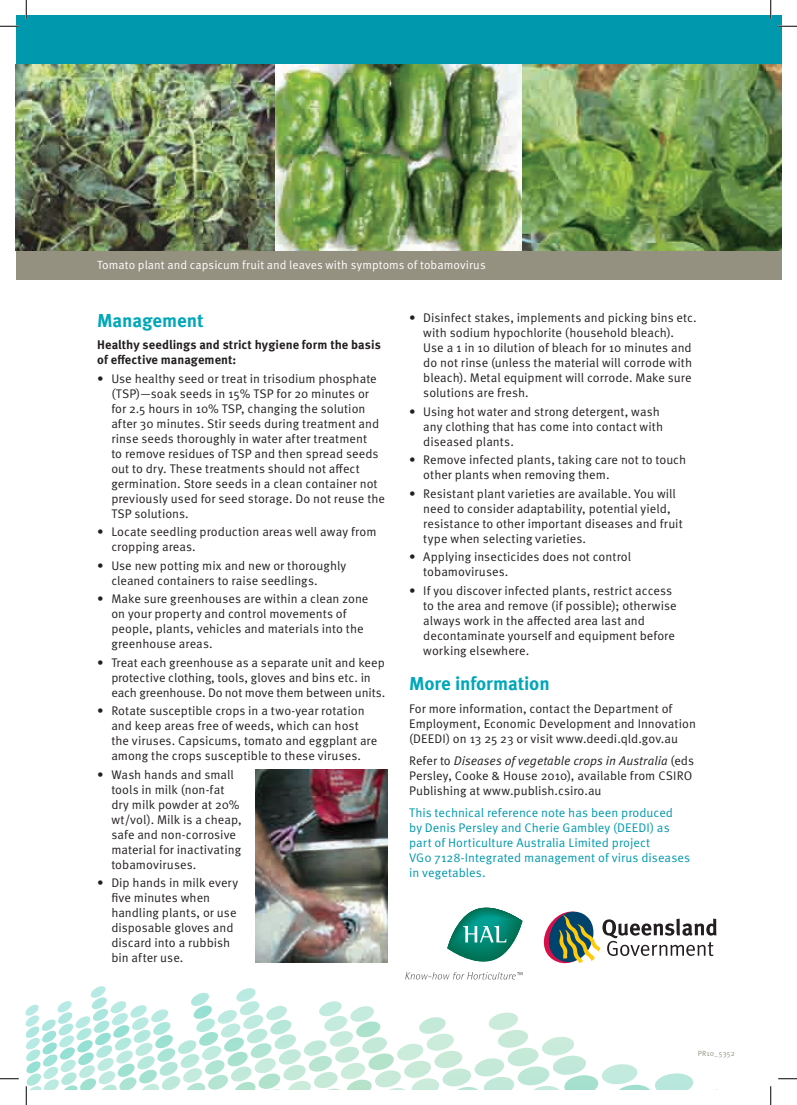
<style>
.page{position:relative;width:797px;height:1105px;background:#fff}
.page>*{position:absolute;margin:0;border:0;box-sizing:border-box;transform-origin:0 0}
.t1{font:700 18.75px "Meta OT";letter-spacing:-.01em;color:#00a7b9}
.t2{font:12.5px/15px "Meta OT";color:#231f20}
.t3{font:12.5px/15px "Meta OT";letter-spacing:.005em;color:#0098ac}
.t4{font:700 12.5px/15px "Meta OT";letter-spacing:.005em;color:#231f20}
.t5{font:11.88px "Meta OT";letter-spacing:.005em;color:#fff}
.t6{font:7.5px "Meta OT";letter-spacing:.025em;color:#949181}
.s1{font-style:italic}
</style>
<div class="page">
<div style="left:16px;top:241px;width:765px;height:39px;background:#949181"></div>
<img style="left:255px;top:770px;width:133px;height:193px">
<div style="left:16px;top:16px;width:765px;height:49px;background:#0098ac"></div>
<svg style="left:543px;top:911px;width:173px;height:53px"></svg>
<img style="left:16px;top:64px;width:765px;height:186px">
<svg style="left:405px;top:907px;width:117px;height:72px"></svg>
<svg style="left:0;top:25px;width:19px;height:2px"></svg>
<svg style="left:778px;top:25px;width:19px;height:2px"></svg>
<svg style="left:0;top:1078px;width:19px;height:1px"></svg>
<svg style="left:778px;top:1078px;width:19px;height:1px"></svg>
<svg style="left:25px;top:0;width:2px;height:19px"></svg>
<svg style="left:25px;top:986px;width:668px;height:119px"></svg>
<svg style="left:770px;top:0;width:1px;height:19px"></svg>
<svg style="left:770px;top:1086px;width:1px;height:19px"></svg>
<h1 class="t5" style="left:97px;top:258px;width:390px">Tomato plant and capsicum fruit and leaves with symptoms of tobamovirus</h1>
<h2 class="t1" style="left:97px;top:309px;width:108px">Management</h2>
<p class="t4" style="left:97px;top:337px;width:285px">Healthy seedlings and strict hygiene form the basis of effective management:</p>
<p class="t2" style="left:111px;top:371px;width:275px;text-indent:-14px">• Use healthy seed or treat in trisodium phosphate (TSP)—soak seeds in 15% TSP for 20 minutes or for 2.5 hours in 10% TSP, changing the solution after 30 minutes. Stir seeds during treatment and rinse seeds thoroughly in water after treatment<br>to remove residues of TSP and then spread seeds out to dry. These treatments should not affect germination. Store seeds in a clean container not previously used for seed storage. Do not reuse the TSP solutions.</p>
<p class="t2" style="left:111px;top:524px;width:267px;text-indent:-14px">• Locate seedling production areas well away from cropping areas.</p>
<p class="t2" style="left:111px;top:558px;width:236px;text-indent:-14px">• Use new potting mix and new or thoroughly cleaned containers to raise seedlings.</p>
<p class="t2" style="left:111px;top:592px;width:258px;text-indent:-14px">• Make sure greenhouses are within a clean zone on your property and control movements of people, plants, vehicles and materials into the greenhouse areas.</p>
<p class="t2" style="left:111px;top:655px;width:275px;text-indent:-14px">• Treat each greenhouse as a separate unit and keep protective clothing, tools, gloves and bins etc. in each greenhouse. Do not move them between units.</p>
<p class="t2" style="left:111px;top:704px;width:267px;text-indent:-14px">• Rotate susceptible crops in a two-year rotation and keep areas free of weeds, which can host the viruses. Capsicums, tomato and eggplant are among the crops susceptible to these viruses.</p>
<p class="t2" style="left:111px;top:767px;width:132px;text-indent:-14px">• Wash hands and small tools in milk (non-fat dry milk powder at 20% wt/vol). Milk is a cheap,</p>
<p class="t2" style="left:111px;top:827px;width:131px">safe and non-corrosive material for inactivating tobamoviruses.</p>
<p class="t2" style="left:111px;top:876px;width:128px;text-indent:-14px">• Dip hands in milk every five minutes when handling plants, or use disposable gloves and discard into a rubbish bin after use.</p>
<p class="t2" style="left:423px;top:311px;width:275px;text-indent:-14px">• Disinfect stakes, implements and picking bins etc. with sodium hypochlorite (household bleach).<br>Use a 1 in 10 dilution of bleach for 10 minutes and do not rinse (unless the material will corrode with bleach). Metal equipment will corrode. Make sure solutions are fresh.</p>
<p class="t2" style="left:423px;top:404px;width:241px;text-indent:-14px">• Using hot water and strong detergent, wash any clothing that has come into contact with diseased plants.</p>
<p class="t2" style="left:423px;top:453px;width:264px;text-indent:-14px">• Remove infected plants, taking care not to touch other plants when removing them.</p>
<p class="t2" style="left:423px;top:486px;width:261px;text-indent:-14px">• Resistant plant varieties are available. You will need to consider adaptability, potential yield, resistance to other important diseases and fruit type when selecting varieties.</p>
<p class="t2" style="left:423px;top:550px;width:209px;text-indent:-14px">• Applying insecticides does not control tobamoviruses.</p>
<p class="t2" style="left:423px;top:583px;width:255px;text-indent:-14px">• If you discover infected plants, restrict access to the area and remove (if possible); otherwise always work in the affected area last and decontaminate yourself and equipment before working elsewhere.</p>
<p class="t1" style="left:409px;top:672px;width:142px">More information</p>
<p class="t2" style="left:409px;top:701px;width:288px">For more information, contact the Department of<br>Employment, Economic Development and Innovation (DEEDI) on 13 25 23 or visit www.deedi.qld.gov.au</p>
<p class="t2" style="left:409px;top:753px;width:286px">Refer to <span class="s1">Diseases of vegetable crops in Australia</span> (eds<br>Persley, Cooke &amp; House 2010), available from CSIRO<br>Publishing at www.publish.csiro.au</p>
<p class="t3" style="left:409px;top:805px;width:282px">This technical reference note has been produced<br>by Denis Persley and Cherie Gambley (DEEDI) as part of Horticulture Australia Limited project<br>VG0 7128-Integrated management of virus diseases in vegetables.</p>
<p class="t6" style="left:697px;top:1049px;width:39px">PR10_5352</p>
</div>
